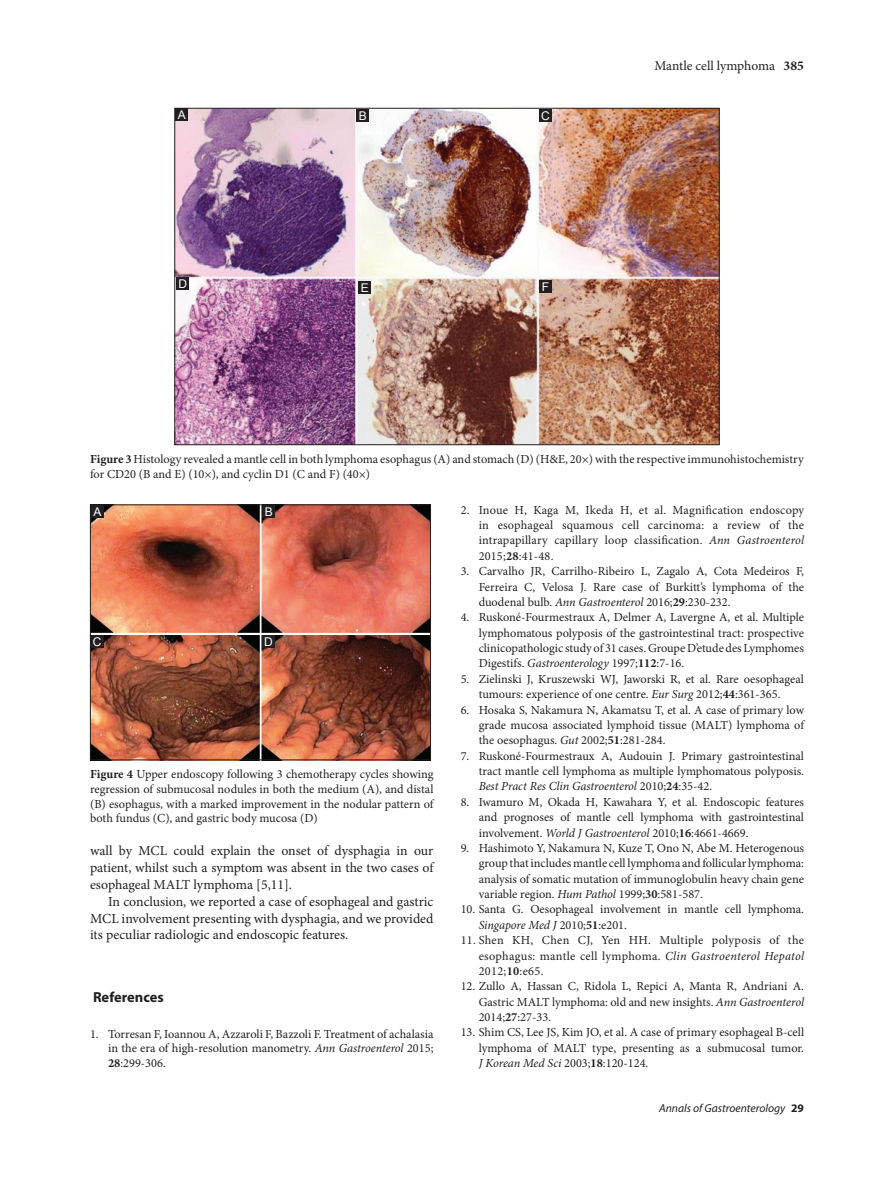
<style>
.page{position:relative;width:894px;height:1191px;background:#fff}
.page>*{position:absolute;margin:0;border:0;box-sizing:border-box;transform-origin:0 0}
.t1{font:700 14.55px "Myriad Pro";color:#231f20}
.t2{font:13.8px/16.8px "Minion Pro";color:#231f20;text-align:justify}
.t3{font:13.5px "Minion Pro";color:#231f20}
.t4{font:12.3px/15.3px "Minion Pro";color:#231f20;text-align:justify}
.t5{font:12px "Arial";color:#fff}
.t6{font:italic 11.55px "Myriad Pro";color:#231f20}
.s1{font-weight:700}
.s2{font-style:italic}
.s3{font-weight:700;font-style:normal}
</style>
<div class="page">
<img style="left:176px;top:110px;width:541px;height:333px">
<div style="left:356px;top:109px;width:13px;height:13px;background:#231f20"></div>
<div style="left:175px;top:108px;width:13px;height:13px;background:#231f20"></div>
<div style="left:539px;top:109px;width:12px;height:13px;background:#231f20"></div>
<div style="left:176px;top:277px;width:13px;height:13px;background:#231f20"></div>
<div style="left:358px;top:281px;width:13px;height:12px;background:#231f20"></div>
<div style="left:539px;top:280px;width:12px;height:12px;background:#231f20"></div>
<img style="left:92px;top:506px;width:336px;height:252px">
<div style="left:90px;top:504px;width:340px;height:256px;border:1px solid #231f20"></div>
<div style="left:91px;top:505px;width:12px;height:13px;background:#231f20"></div>
<div style="left:262px;top:505px;width:13px;height:13px;background:#231f20"></div>
<div style="left:91px;top:634px;width:12px;height:13px;background:#231f20"></div>
<div style="left:262px;top:634px;width:13px;height:13px;background:#231f20"></div>
<p class="t5" style="left:178px;top:108px;width:9px">A</p>
<p class="t5" style="left:358px;top:109px;width:9px">B</p>
<p class="t5" style="left:541px;top:109px;width:10px">C</p>
<p class="t5" style="left:178px;top:277px;width:10px">D</p>
<p class="t5" style="left:361px;top:280px;width:9px">E</p>
<p class="t5" style="left:541px;top:280px;width:9px">F</p>
<p class="t3" style="left:654px;top:60px;width:151px">Mantle cell lymphoma <span class="s1">385</span></p>
<p class="t4" style="left:90px;top:452px;width:715px;line-height:14.7px"><span class="s1">Figure 3</span> Histology revealed a mantle cell in both lymphoma esophagus (A) and stomach (D) (H&amp;E, 20×) with the respective immunohistochemistry for CD20 (B and E) (10×), and cyclin D1 (C and F) (40×)</p>
<p class="t5" style="left:93px;top:505px;width:9px">A</p>
<p class="t5" style="left:264px;top:505px;width:9px">B</p>
<p class="t5" style="left:93px;top:634px;width:10px">C</p>
<p class="t5" style="left:264px;top:634px;width:10px">D</p>
<p class="t4" style="left:90px;top:767px;width:345px;line-height:14.7px"><span class="s1">Figure 4</span> Upper endoscopy following 3 chemotherapy cycles showing regression of submucosal nodules in both the medium (A), and distal (B) esophagus, with a marked improvement in the nodular pattern of both fundus (C), and gastric body mucosa (D)</p>
<p class="t2" style="left:90px;top:843px;width:345px">wall by MCL could explain the onset of dysphagia in our patient, whilst such a symptom was absent in the two cases of esophageal MALT lymphoma [5,11].</p>
<p class="t2" style="left:90px;top:893px;width:345px;text-indent:18px">In conclusion, we reported a case of esophageal and gastric MCL involvement presenting with dysphagia, and we provided its peculiar radiologic and endoscopic features.</p>
<p class="t1" style="left:93px;top:991px;width:72px">References</p>
<p class="t4" style="left:108px;top:1027px;width:327px;line-height:14.7px;text-indent:-18px">1. Torresan F, Ioannou A, Azzaroli F, Bazzoli F. Treatment of achalasia in the era of high-resolution manometry. <span class="s2">Ann Gastroenterol</span> 2015; <span class="s1">28</span>:299-306.</p>
<p class="t4" style="left:478px;top:503px;width:327px;text-indent:-18px">2. Inoue H, Kaga M, Ikeda H, et al. Magnification endoscopy in esophageal squamous cell carcinoma: a review of the intrapapillary capillary loop classification. <span class="s2">Ann Gastroenterol </span>2015;<span class="s1">28</span>:41-48.</p>
<p class="t4" style="left:478px;top:564px;width:327px;text-indent:-18px">3. Carvalho JR, Carrilho-Ribeiro L, Zagalo A, Cota Medeiros F, Ferreira C, Velosa J. Rare case of Burkitt’s lymphoma of the duodenal bulb. <span class="s2">Ann Gastroenterol</span> 2016;<span class="s1">29</span>:230-232.</p>
<p class="t4" style="left:478px;top:610px;width:327px;text-indent:-18px">4. Ruskoné-Fourmestraux A, Delmer A, Lavergne A, et al. Multiple lymphomatous polyposis of the gastrointestinal tract: prospective clinicopathologic study of 31 cases. Groupe D’etude des Lymphomes Digestifs. <span class="s2">Gastroenterology</span> 1997;<span class="s1">112</span>:7-16.</p>
<p class="t4" style="left:460px;top:672px;width:345px;text-align:center">5. Zielinski J, Kruszewski WJ, Jaworski R, et al. Rare oesophageal tumours: experience of one centre. <span class="s2">Eur Surg</span> 2012;<span class="s1">44</span>:361-365.</p>
<p class="t4" style="left:478px;top:702px;width:327px;text-indent:-18px">6. Hosaka S, Nakamura N, Akamatsu T, et al. A case of primary low grade mucosa associated lymphoid tissue (MALT) lymphoma of the oesophagus. <span class="s2">Gut</span> 2002;<span class="s1">51</span>:281-284.</p>
<p class="t4" style="left:478px;top:749px;width:327px;text-indent:-18px">7. Ruskoné-Fourmestraux A, Audouin J. Primary gastrointestinal tract mantle cell lymphoma as multiple lymphomatous polyposis.<br><span class="s2">Best Pract Res Clin Gastroenterol</span> 2010;<span class="s1">24</span>:35-42.</p>
<p class="t4" style="left:478px;top:795px;width:327px;text-indent:-18px">8. Iwamuro M, Okada H, Kawahara Y, et al. Endoscopic features and prognoses of mantle cell lymphoma with gastrointestinal involvement. <span class="s2">World J Gastroenterol</span> 2010;<span class="s1">16</span>:4661-4669.</p>
<p class="t4" style="left:478px;top:841px;width:327px;text-indent:-18px">9. Hashimoto Y, Nakamura N, Kuze T, Ono N, Abe M. Heterogenous group that includes mantle cell lymphoma and follicular lymphoma: analysis of somatic mutation of immunoglobulin heavy chain gene variable region. <span class="s2">Hum Pathol</span> 1999;<span class="s1">30</span>:581-587.</p>
<p class="t4" style="left:478px;top:902px;width:327px;text-indent:-18px">10. Santa G. Oesophageal involvement in mantle cell lymphoma.<br><span class="s2">Singapore Med J</span> 2010;<span class="s1">51</span>:e201.</p>
<p class="t4" style="left:478px;top:933px;width:327px;text-indent:-18px">11. Shen KH, Chen CJ, Yen HH. Multiple polyposis of the esophagus: mantle cell lymphoma. <span class="s2">Clin Gastroenterol Hepatol </span>2012;<span class="s1">10</span>:e65.</p>
<p class="t4" style="left:478px;top:979px;width:327px;text-indent:-18px">12. Zullo A, Hassan C, Ridola L, Repici A, Manta R, Andriani A.<br>Gastric MALT lymphoma: old and new insights. <span class="s2">Ann Gastroenterol </span>2014;<span class="s1">27</span>:27-33.</p>
<p class="t4" style="left:478px;top:1025px;width:327px;text-indent:-18px">13. Shim CS, Lee JS, Kim JO, et al. A case of primary esophageal B-cell lymphoma of MALT type, presenting as a submucosal tumor.<br><span class="s2">J Korean Med Sci</span> 2003;<span class="s1">18</span>:120-124.</p>
<p class="t6" style="left:658px;top:1103px;width:146px">Annals of Gastroenterology <span class="s3">29</span></p>
</div>
